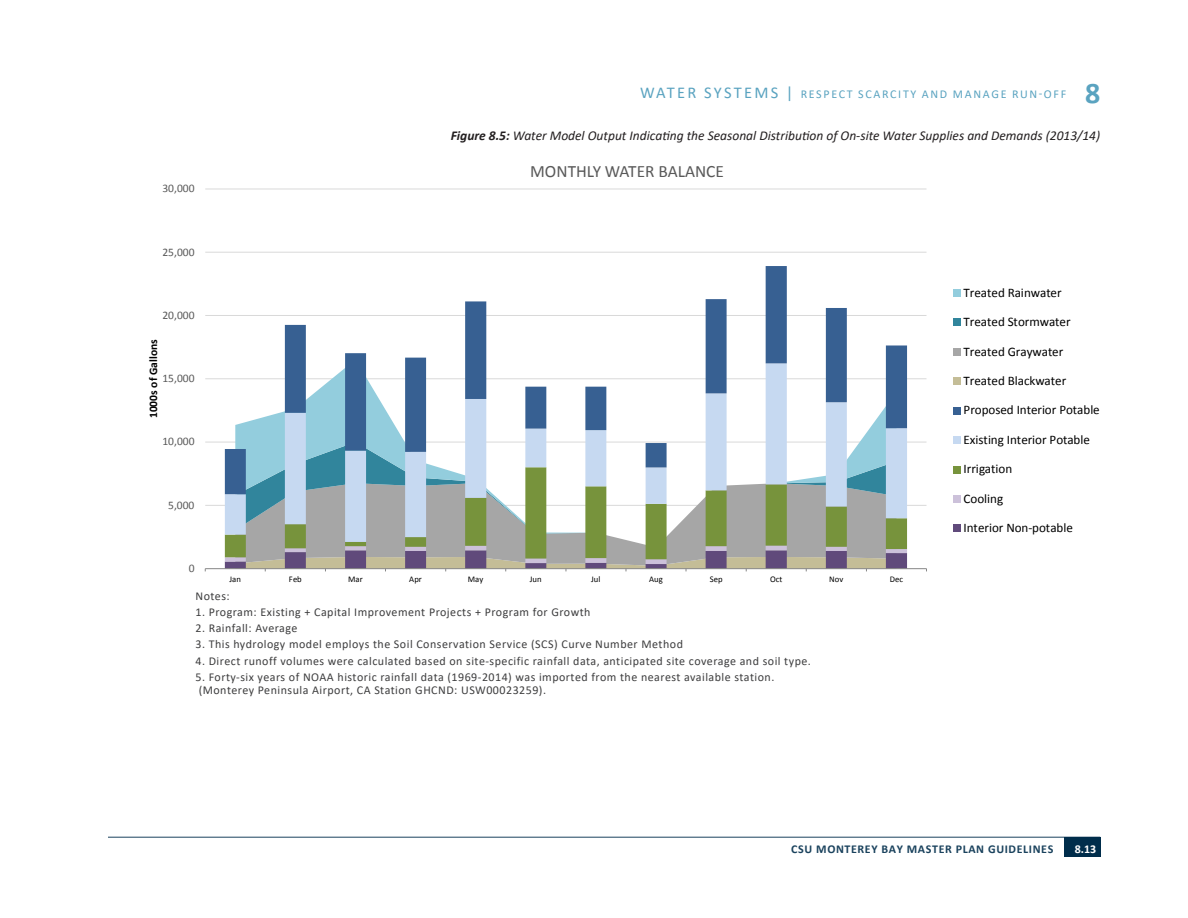
<style>
.page{position:relative;width:1188px;height:918px;background:#fff}
.page>*{position:absolute;margin:0;border:0;box-sizing:border-box;transform-origin:0 0}
.t1{font:700 30px "Calibri";color:#5aa3c0}
.t2{font:17.25px "Calibri";color:#595959}
.t3{font:italic 13.5px "Calibri";color:#231f20}
.t4{font:13.05px "Calibri";color:#000}
.table_text{font:12px/13.5px "Calibri";letter-spacing:.04em;color:#3e3e3f}
.t5{font:12px "Calibri";letter-spacing:.14em;color:#5aa3c0}
.t6{font:700 12px "Calibri";letter-spacing:.05em;color:#1a425d}
.t7{font:700 12px "Calibri";color:#fff}
.t8{font:11.55px "Calibri";letter-spacing:-.005em;color:#595959}
.t9{font:700 11.55px "Calibri";letter-spacing:-.005em;color:#000}
.t10{font:8.7px "Calibri";color:#000}
.s1{font-size:16.5px}
.s2{font-weight:700}
</style>
<div class="page">
<hr style="left:108px;top:837px;width:992px;height:1px;background:#1a425d">
<div style="left:1064px;top:837px;width:36px;height:19px;background:#002d4b"></div>
<hr style="left:205px;top:505px;width:722px;height:1px;background:#d9d9d9">
<hr style="left:205px;top:442px;width:722px;height:1px;background:#d9d9d9">
<hr style="left:205px;top:379px;width:722px;height:1px;background:#d9d9d9">
<hr style="left:205px;top:315px;width:722px;height:1px;background:#d9d9d9">
<hr style="left:205px;top:252px;width:722px;height:1px;background:#d9d9d9">
<hr style="left:205px;top:189px;width:722px;height:1px;background:#d9d9d9">
<svg style="left:225px;top:542px;width:682px;height:4px;background:#959f7f"></svg>
<svg style="left:225px;top:494px;width:682px;height:48px;background:#a9b4a4"></svg>
<svg style="left:225px;top:266px;width:682px;height:228px"></svg>
<hr style="left:205px;top:568px;width:722px;height:1px;background:#868686">
<svg style="left:225px;top:546px;width:682px;height:25px;background:#a39f9b"></svg>
<div style="left:953px;top:289px;width:7px;height:8px;background:#93cddd"></div>
<div style="left:953px;top:319px;width:7px;height:7px;background:#31859c"></div>
<div style="left:953px;top:348px;width:7px;height:7px;background:#a6a6a6"></div>
<div style="left:953px;top:378px;width:7px;height:7px;background:#c4bd97"></div>
<div style="left:953px;top:407px;width:7px;height:7px;background:#376092"></div>
<div style="left:953px;top:437px;width:7px;height:7px;background:#c6d9f1"></div>
<div style="left:953px;top:466px;width:7px;height:7px;background:#77933c"></div>
<div style="left:953px;top:495px;width:7px;height:8px;background:#ccc1da"></div>
<div style="left:953px;top:525px;width:7px;height:7px;background:#604a7b"></div>
<p class="t5" style="left:640px;top:86px;width:428px"><span class="s1">WATER SYSTEMS |</span> RESPECT SCARCITY AND MANAGE RUN-OFF</p>
<h1 class="t1" style="left:1085px;top:72px;width:17px">8</h1>
<p class="t3" style="left:451px;top:126px;width:651px"><span class="s2">Figure 8.5:</span> Water Model Output Indicating the Seasonal Distribution of On-site Water Supplies and Demands (2013/14)</p>
<p class="t8" style="left:162px;top:181px;width:34px">30,000</p>
<p class="t8" style="left:162px;top:244px;width:34px">25,000</p>
<p class="t8" style="left:162px;top:308px;width:34px">20,000</p>
<p class="t9" style="left:146px;top:418px;width:80px;rotate:-90deg">1000s of Gallons</p>
<p class="t8" style="left:162px;top:371px;width:34px">15,000</p>
<p class="t8" style="left:162px;top:434px;width:34px">10,000</p>
<p class="t8" style="left:168px;top:498px;width:28px">5,000</p>
<p class="t8" style="left:189px;top:561px;width:7px">0</p>
<p class="t2" style="left:530px;top:161px;width:195px">MONTHLY WATER BALANCE</p>
<p class="t10" style="left:230px;top:574px;width:13px">Jan</p>
<p class="t10" style="left:289px;top:574px;width:14px">Feb</p>
<p class="t10" style="left:348px;top:574px;width:16px">Mar</p>
<p class="t10" style="left:409px;top:574px;width:14px">Apr</p>
<p class="t10" style="left:468px;top:574px;width:17px">May</p>
<p class="t10" style="left:530px;top:574px;width:13px">Jun</p>
<p class="t10" style="left:591px;top:574px;width:11px">Jul</p>
<p class="t10" style="left:649px;top:574px;width:15px">Aug</p>
<p class="t10" style="left:710px;top:574px;width:14px">Sep</p>
<p class="t10" style="left:770px;top:574px;width:14px">Oct</p>
<p class="t10" style="left:829px;top:574px;width:16px">Nov</p>
<p class="t10" style="left:890px;top:574px;width:15px">Dec</p>
<p class="table_text" style="left:195px;top:589px;width:36px">Notes:</p>
<p class="table_text" style="left:195px;top:605px;width:397px">1. Program: Existing + Capital Improvement Projects + Program for Growth</p>
<p class="table_text" style="left:195px;top:621px;width:103px">2. Rainfall: Average</p>
<p class="table_text" style="left:195px;top:637px;width:489px">3. This hydrology model employs the Soil Conservation Service (SCS) Curve Number Method</p>
<p class="table_text" style="left:195px;top:654px;width:617px">4. Direct runoff volumes were calculated based on site-specific rainfall data, anticipated site coverage and soil type.</p>
<p class="table_text" style="left:195px;top:670px;width:580px">5. Forty-six years of NOAA historic rainfall data (1969-2014) was imported from the nearest available station. (Monterey Peninsula Airport, CA Station GHCND: USW00023259).</p>
<p class="t4" style="left:964px;top:284px;width:100px">Treated Rainwater</p>
<p class="t4" style="left:964px;top:313px;width:109px">Treated Stormwater</p>
<p class="t4" style="left:964px;top:343px;width:101px">Treated Graywater</p>
<p class="t4" style="left:964px;top:372px;width:104px">Treated Blackwater</p>
<p class="t4" style="left:964px;top:402px;width:138px">Proposed Interior Potable</p>
<p class="t4" style="left:964px;top:431px;width:128px">Existing Interior Potable</p>
<p class="t4" style="left:964px;top:461px;width:50px">Irrigation</p>
<p class="t4" style="left:964px;top:490px;width:41px">Cooling</p>
<p class="t4" style="left:964px;top:520px;width:111px">Interior Non-potable</p>
<p class="t6" style="left:791px;top:841px;width:264px">CSU MONTEREY BAY MASTER PLAN GUIDELINES</p>
<p class="t7" style="left:1075px;top:841px;width:23px">8.13</p>
</div>
